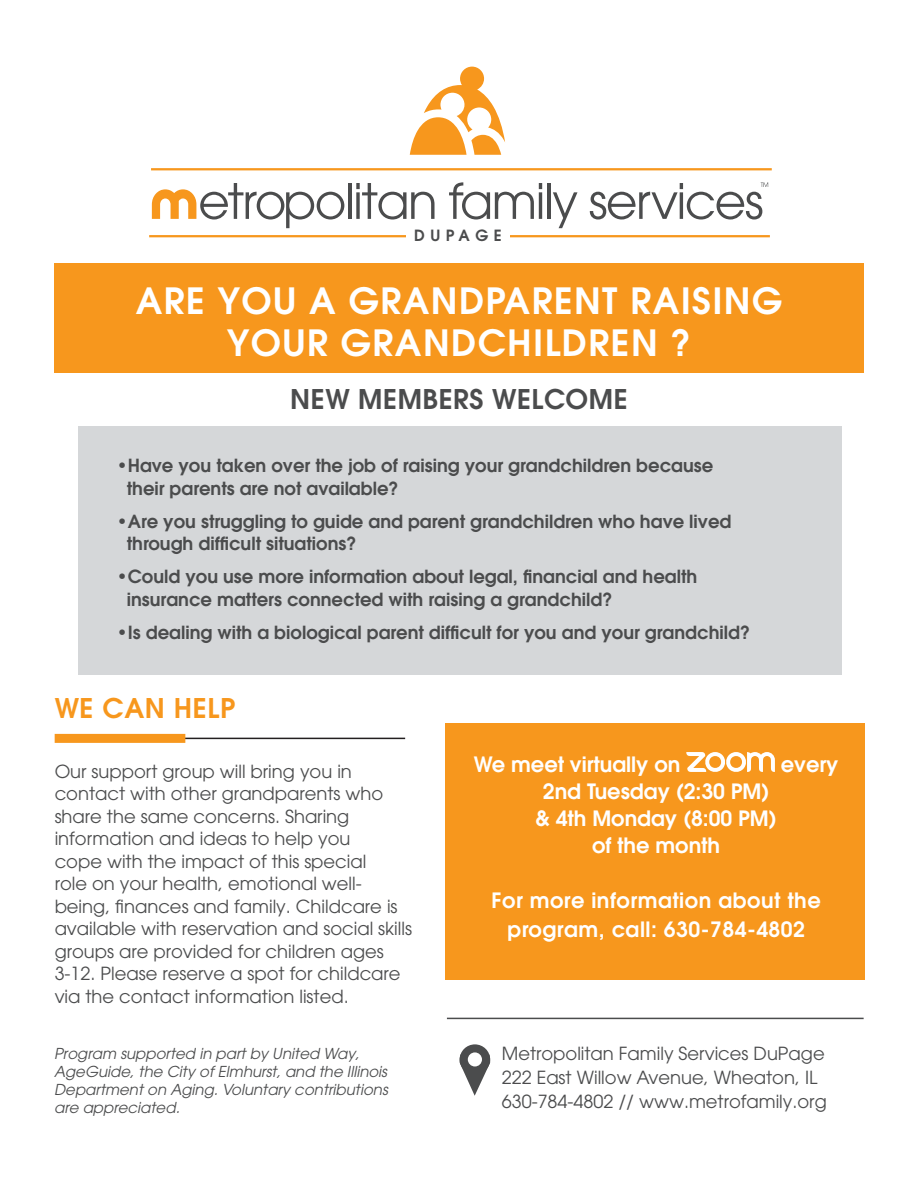
<style>
.page{position:relative;width:918px;height:1188px;background:#fff}
.page>*{position:absolute;margin:0;border:0;box-sizing:border-box;transform-origin:0 0}
.t1{font:600 36px/42px "Avant Garde";letter-spacing:.04em;color:#fff;text-align:center}
.t2{font:600 27px "Avant Garde";letter-spacing:.02em;color:#4b4c4d}
.t3{font:600 27px "Avant Garde";letter-spacing:.025em;color:#f7971d}
.t4{font:600 21px/27px "Avant Garde";color:#fff;text-align:center}
.t5{font:600 21px/28.5px "Avant Garde";letter-spacing:.025em;color:#fff;text-align:center}
.t6{font:18px/22.5px "Avant Garde";color:#4b4c4d}
.t7{font:600 18px/22.5px "Avant Garde";color:#4b4c4d}
.t8{font:600 15.45px "Avant Garde";letter-spacing:.36em;color:#4b4c4d}
.t9{font:italic 15px/18px "Avant Garde";color:#4b4c4d}
</style>
<div class="page">
<div style="left:78px;top:426px;width:763px;height:249px;background:#d5d7d9"></div>
<div style="left:54px;top:263px;width:810px;height:110px;background:#f7971d"></div>
<div style="left:446px;top:723px;width:419px;height:256px;background:#f7971d"></div>
<hr style="left:56px;top:738px;width:349px;height:1px;background:#231f20">
<div style="left:55px;top:734px;width:130px;height:9px;background:#f7971d"></div>
<hr style="left:447px;top:1018px;width:417px;height:1px;background:#4b4c4d">
<div style="left:460px;top:1044px;width:30px;height:31px;background:#4b4c4d;border-radius:50%"></div>
<svg style="left:459px;top:1052px;width:32px;height:44px"></svg>
<div style="left:468px;top:1052px;width:14px;height:14px;background:#fff;border-radius:50%"></div>
<svg style="left:686px;top:752px;width:89px;height:20px"></svg>
<hr style="left:348px;top:183px;width:3px;height:36px;background:#4b4c4d">
<svg style="left:356px;top:183px;width:79px;height:37px"></svg>
<svg style="left:449px;top:182px;width:93px;height:38px"></svg>
<hr style="left:539px;top:192px;width:3px;height:27px;background:#4b4c4d">
<hr style="left:547px;top:183px;width:3px;height:36px;background:#4b4c4d">
<svg style="left:553px;top:192px;width:24px;height:36px"></svg>
<svg style="left:152px;top:183px;width:192px;height:45px"></svg>
<svg style="left:590px;top:182px;width:178px;height:38px"></svg>
<svg style="left:410px;top:67px;width:95px;height:88px"></svg>
<hr style="left:151px;top:168px;width:621px;height:2px;background:#f7971d">
<hr style="left:149px;top:235px;width:621px;height:2px;background:#f7971d">
<div style="left:406px;top:228px;width:104px;height:18px;background:#fff"></div>
<p class="t8" style="left:414px;top:225px;width:89px">DUPAGE</p>
<h1 class="t1" style="left:136px;top:279px;width:648px">ARE YOU A GRANDPARENT RAISING<br>YOUR GRANDCHILDREN ?</h1>
<h2 class="t2" style="left:290px;top:382px;width:339px">NEW MEMBERS WELCOME</h2>
<p class="t7" style="left:127px;top:454px;width:588px;text-indent:-10px">•Have you taken over the job of raising your grandchildren because their parents are not available?</p>
<p class="t7" style="left:127px;top:510px;width:606px;text-indent:-10px">•Are you struggling to guide and parent grandchildren who have lived through difficult situations?</p>
<p class="t7" style="left:127px;top:565px;width:572px;text-indent:-10px">•Could you use more information about legal, financial and health insurance matters connected with raising a grandchild?</p>
<p class="t7" style="left:117px;top:621px;width:635px">•Is dealing with a biological parent difficult for you and your grandchild?</p>
<h2 class="t3" style="left:55px;top:690px;width:182px">WE CAN HELP</h2>
<p class="t6" style="left:55px;top:760px;width:359px">Our support group will bring you in contact with other grandparents who share the same concerns. Sharing information and ideas to help you<br>cope with the impact of this special<br>role on your health, emotional well&shy;being, finances and family. Childcare is available with reservation and social skills groups are provided for children ages 3-12. Please reserve a spot for childcare via the contact information listed.</p>
<p class="t9" style="left:54px;top:1045px;width:335px">Program supported in part by United Way, AgeGuide, the City of Elmhurst, and the Illinois Department on Aging. Voluntary contributions are appreciated.</p>
<p class="t4" style="left:474px;top:750px;width:208px">We meet virtually on</p>
<p class="t4" style="left:781px;top:750px;width:59px">every</p>
<p class="t4" style="left:536px;top:777px;width:243px">2nd Tuesday (2:30 PM) &amp; 4th Monday (8:00 PM) of the month</p>
<p class="t5" style="left:492px;top:886px;width:331px">For more information about the program, call: 630-784-4802</p>
<p class="t6" style="left:502px;top:1041px;width:327px;line-height:24px">Metropolitan Family Services DuPage<br>222 East Willow Avenue, Wheaton, IL<br>630-784-4802 // www.metrofamily.org</p>
</div>
